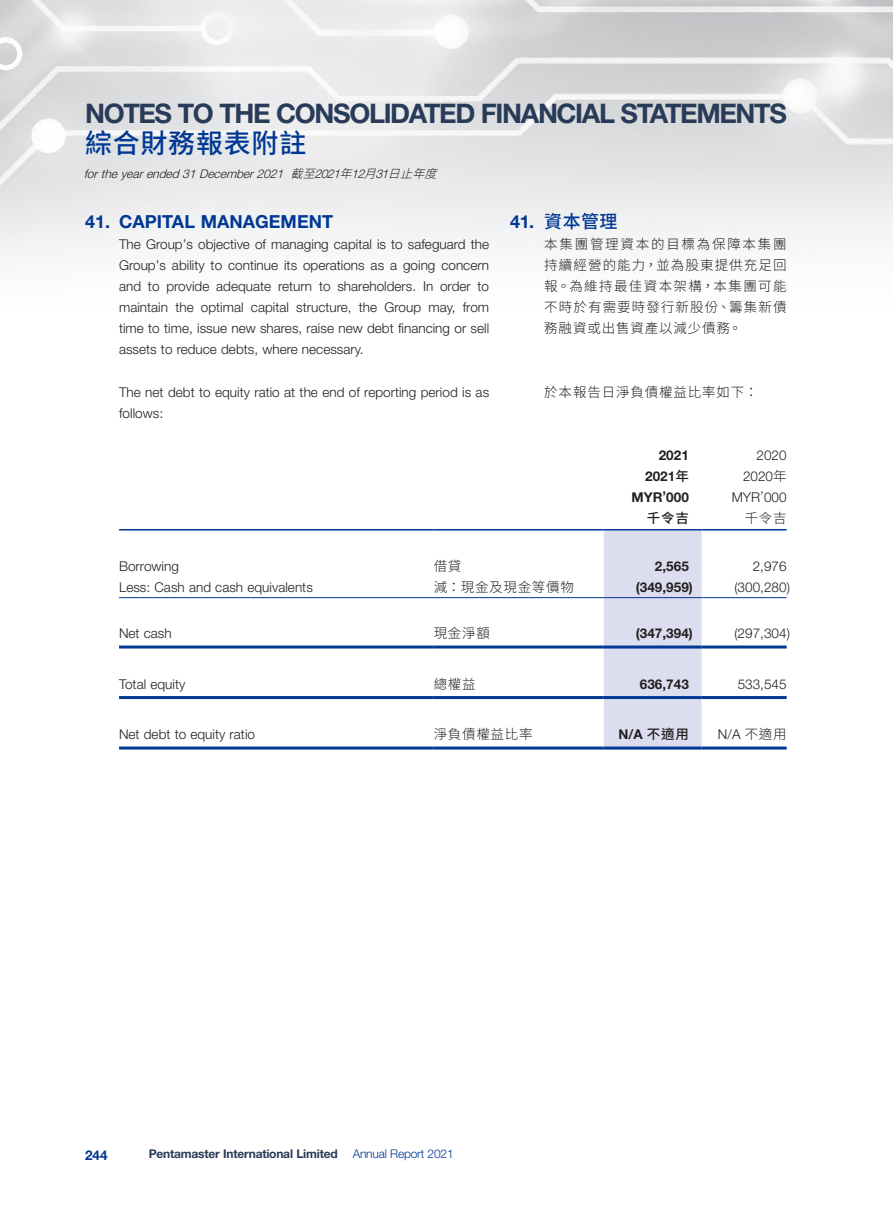
<style>
.page{position:relative;width:893px;height:1212px;background:#fff}
.page>*{position:absolute;margin:0;border:0;box-sizing:border-box;transform-origin:0 0}
.t1{font:700 27px "Helvetica Neue LT Std";letter-spacing:-.05em;color:#283b58}
.t2{font:500 27px "Source Han Sans TC";letter-spacing:.03em;color:#003894}
.Heading_1{font:700 18px "Helvetica Neue LT Std";letter-spacing:.005em;color:#003894}
.C_Heading_1{font:500 18px "Source Han Sans TC";color:#003894}
.Body_Text{font:300 13.5px/21px "Helvetica Neue LT Std";letter-spacing:.005em;color:#231f20;text-align:justify}
.C_Body_Text{font:300 13.5px/21px "Source Han Sans TC";letter-spacing:.08em;color:#231f20;text-align:justify}
.Body_Text-2{font:700 13.5px "Helvetica Neue LT Std";letter-spacing:.005em;color:#231f20}
.Body_Text-3{font:300 13.5px "Source Han Sans TC";letter-spacing:.055em;color:#231f20}
.t3{font:700 13.5px "Helvetica Neue LT Std";color:#003894}
.Body_Text-4{font:500 13.5px "Source Han Sans TC";color:#231f20}
.t4{font:700 12px "Helvetica Neue LT Std";letter-spacing:-.015em;color:#283b58}
.t5{font:italic 300 12px "Helvetica Neue LT Std";color:#231f20}
.s1{font-family:"Source Han Sans TC"}
.s2{font-family:"Helvetica Neue LT Std";font-weight:700}
.s3{font-family:"Source Han Sans TC";font-weight:500}
.s4{font-weight:300;color:#003894}
</style>
<div class="page">
<img style="left:0;top:0;width:893px;height:750px">
<div style="left:604px;top:530px;width:98px;height:216px;background:#dcddef"></div>
<hr style="left:119px;top:529px;width:315px;height:1px;background:#003894">
<hr style="left:434px;top:529px;width:170px;height:1px;background:#003894">
<hr style="left:604px;top:529px;width:98px;height:1px;background:#003894">
<hr style="left:702px;top:529px;width:85px;height:1px;background:#003894">
<hr style="left:119px;top:597px;width:315px;height:1px;background:#003894">
<hr style="left:434px;top:597px;width:170px;height:1px;background:#003894">
<hr style="left:604px;top:597px;width:98px;height:1px;background:#003894">
<hr style="left:702px;top:597px;width:85px;height:1px;background:#003894">
<hr style="left:119px;top:645px;width:315px;height:3px;background:#003894">
<hr style="left:434px;top:645px;width:170px;height:3px;background:#003894">
<hr style="left:604px;top:645px;width:98px;height:3px;background:#003894">
<hr style="left:702px;top:645px;width:85px;height:3px;background:#003894">
<hr style="left:119px;top:696px;width:315px;height:3px;background:#003894">
<hr style="left:434px;top:696px;width:170px;height:3px;background:#003894">
<hr style="left:604px;top:696px;width:98px;height:3px;background:#003894">
<hr style="left:702px;top:696px;width:85px;height:3px;background:#003894">
<hr style="left:119px;top:746px;width:315px;height:3px;background:#003894">
<hr style="left:434px;top:746px;width:170px;height:3px;background:#003894">
<hr style="left:604px;top:746px;width:98px;height:3px;background:#003894">
<hr style="left:702px;top:746px;width:85px;height:3px;background:#003894">
<h1 class="t1" style="left:85px;top:97px;width:703px">NOTES TO THE CONSOLIDATED FINANCIAL STATEMENTS</h1>
<h1 class="t2" style="left:85px;top:128px;width:223px">綜合財務報表附註</h1>
<p class="t5" style="left:84px;top:166px;width:363px">fortheyearended31December2021 <span class="s1">截至</span>2021<span class="s1">年</span>12<span class="s1">月</span>31<span class="s1">日止年度</span></p>
<p class="Heading_1" style="left:85px;top:211px;width:250px">41. CAPITAL MANAGEMENT</p>
<p class="Body_Text" style="left:119px;top:234px;width:372px">The Group’s objective of managing capital is to safeguard the Group’s ability to continue its operations as a going concern and to provide adequate return to shareholders. In order to maintain the optimal capital structure, the Group may, from time to time, issue new shares, raise new debt financing or sell assets to reduce debts, where necessary.</p>
<p class="Body_Text" style="left:119px;top:381px;width:372px">The net debt to equity ratio at the end of reporting period is as follows:</p>
<p class="C_Heading_1" style="left:510px;top:212px;width:109px"><span class="s2">41.</span> 資本管理</p>
<p class="C_Body_Text" style="left:544px;top:234px;width:244px">本集團管理資本的目標為保障本集團持續經營的能力，並為股東提供充足回報。為維持最佳資本架構，本集團可能不時於有需要時發行新股份、籌集新債務融資或出售資產以減少債務。</p>
<p class="C_Body_Text" style="left:544px;top:381px;width:215px">於本報告日淨負債權益比率如下：</p>
<p class="Body_Text-2" style="left:659px;top:446px;width:32px">2021</p>
<p class="Body_Text" style="left:756px;top:444px;width:32px">2020</p>
<p class="Body_Text-2" style="left:645px;top:467px;width:45px">2021<span class="s3">年</span></p>
<p class="Body_Text" style="left:743px;top:465px;width:45px">2020<span class="s1">年</span></p>
<p class="Body_Text-2" style="left:631px;top:488px;width:59px">MYR’000</p>
<p class="Body_Text" style="left:732px;top:486px;width:56px">MYR’000</p>
<p class="Body_Text-4" style="left:647px;top:510px;width:43px">千令吉</p>
<p class="Body_Text-3" style="left:745px;top:510px;width:43px">千令吉</p>
<p class="Body_Text" style="left:119px;top:555px;width:61px">Borrowing</p>
<p class="Body_Text-3" style="left:434px;top:558px;width:29px">借貸</p>
<p class="Body_Text-2" style="left:655px;top:558px;width:35px">2,565</p>
<p class="Body_Text" style="left:753px;top:555px;width:35px">2,976</p>
<p class="Body_Text" style="left:119px;top:576px;width:195px">Less: Cash and cash equivalents</p>
<p class="Body_Text-3" style="left:434px;top:579px;width:142px">減：現金及現金等價物</p>
<p class="Body_Text-2" style="left:636px;top:579px;width:59px">(349,959)</p>
<p class="Body_Text" style="left:734px;top:576px;width:57px">(300,280)</p>
<p class="Body_Text" style="left:119px;top:623px;width:54px">Net cash</p>
<p class="Body_Text-3" style="left:434px;top:626px;width:58px">現金淨額</p>
<p class="Body_Text-2" style="left:636px;top:625px;width:59px">(347,394)</p>
<p class="Body_Text" style="left:734px;top:623px;width:57px">(297,304)</p>
<p class="Body_Text" style="left:119px;top:673px;width:68px">Total equity</p>
<p class="Body_Text-3" style="left:434px;top:676px;width:43px">總權益</p>
<p class="Body_Text-2" style="left:640px;top:676px;width:51px">636,743</p>
<p class="Body_Text" style="left:738px;top:673px;width:51px">533,545</p>
<p class="Body_Text" style="left:119px;top:724px;width:137px">Net debt to equity ratio</p>
<p class="Body_Text-3" style="left:434px;top:727px;width:100px">淨負債權益比率</p>
<p class="Body_Text-2" style="left:618px;top:726px;width:72px">N/A <span class="s3">不適用</span></p>
<p class="Body_Text" style="left:718px;top:724px;width:70px">N/A <span class="s1">不適用</span></p>
<p class="t3" style="left:85px;top:1146px;width:24px">244</p>
<p class="t4" style="left:149px;top:1146px;width:306px">Pentamaster International Limited <span class="s4">Annual Report 2021</span></p>
</div>
